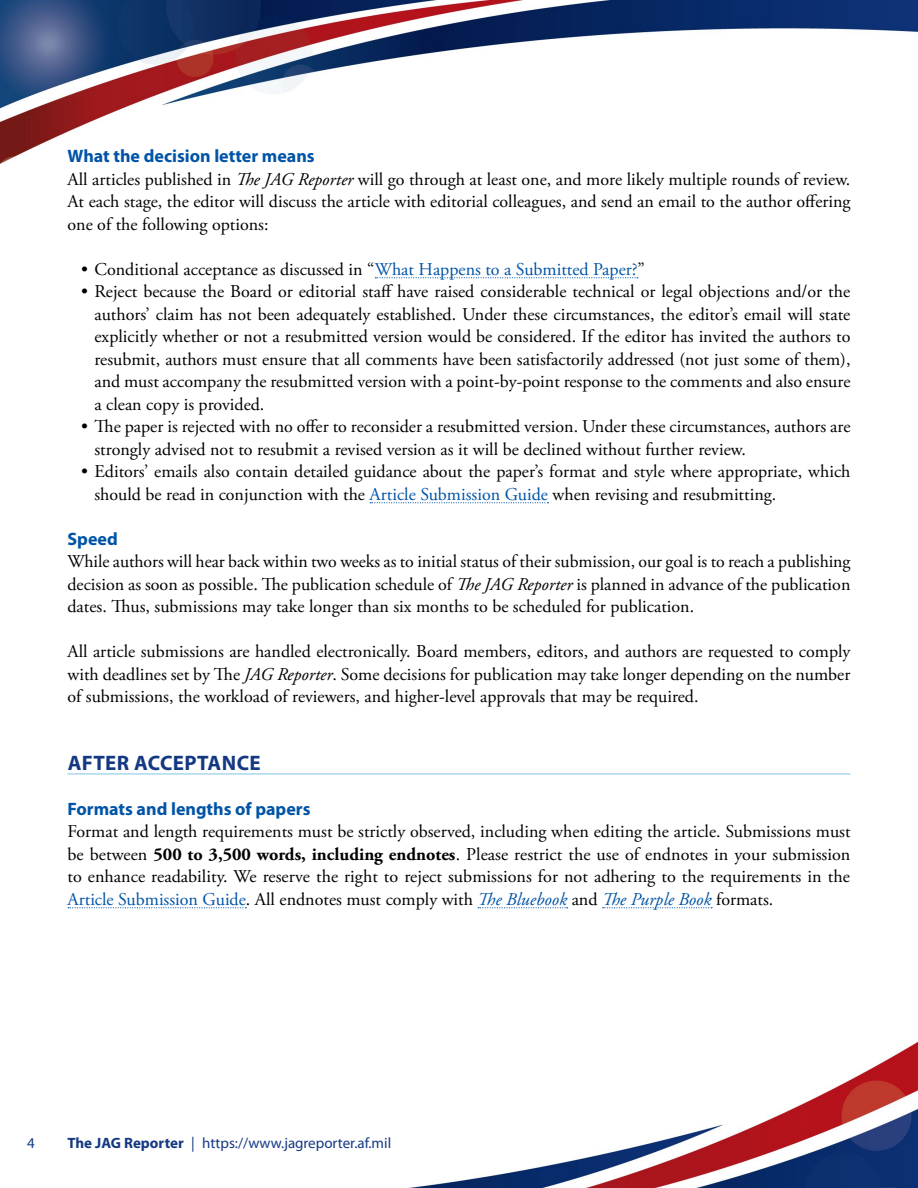
<style>
.page{position:relative;width:918px;height:1188px;background:#fff}
.page>*{position:absolute;margin:0;border:0;box-sizing:border-box;transform-origin:0 0}
.HD_1{font:700 21px "Myriad Pro";letter-spacing:.02em;color:#143983}
.t1{font:18px/22.5px "Adobe Garamond Pro";color:#000;text-align:justify}
.HD_2{font:700 18px "Myriad Pro";color:#0054a6}
.t2{font:15px "Myriad Pro";color:#143983}
.s1{font-style:italic}
.s2{color:#0054a6}
.s3{font-weight:700}
.s4{font-style:italic;color:#0054a6}
</style>
<div class="page">
<img style="left:408px;top:1041px;width:510px;height:147px">
<img style="left:0;top:0;width:918px;height:164px">
<svg style="left:375px;top:277px;width:263px;height:1px"></svg>
<svg style="left:370px;top:502px;width:178px;height:1px"></svg>
<hr style="left:68px;top:774px;width:782px;height:1px;background:#80c4e7">
<svg style="left:68px;top:907px;width:178px;height:1px"></svg>
<svg style="left:478px;top:907px;width:90px;height:1px"></svg>
<svg style="left:603px;top:907px;width:109px;height:1px"></svg>
<h1 class="HD_2" style="left:68px;top:144px;width:249px">What the decision letter means</h1>
<p class="t1" style="left:68px;top:168px;width:785px">All articles published in <span class="s1">The JAG Reporter</span> will go through at least one, and more likely multiple rounds of review.<br>At each stage, the editor will discuss the article with editorial colleagues, and send an email to the author offering one of the following options:</p>
<p class="t1" style="left:81px;top:258px;width:565px">• Conditional acceptance as discussed in “<span class="s2">What Happens to a Submitted Paper?</span>”</p>
<p class="t1" style="left:94px;top:281px;width:758px;text-indent:-14px">• Reject because the Board or editorial staff have raised considerable technical or legal objections and/or the authors’ claim has not been adequately established. Under these circumstances, the editor’s email will state explicitly whether or not a resubmitted version would be considered. If the editor has invited the authors to resubmit, authors must ensure that all comments have been satisfactorily addressed (not just some of them), and must accompany the resubmitted version with a point-by-point response to the comments and also ensure a clean copy is provided.</p>
<p class="t1" style="left:94px;top:416px;width:757px;text-indent:-14px">• The paper is rejected with no offer to reconsider a resubmitted version. Under these circumstances, authors are strongly advised not to resubmit a revised version as it will be declined without further review.</p>
<p class="t1" style="left:94px;top:461px;width:758px;text-indent:-14px">• Editors’ emails also contain detailed guidance about the paper’s format and style where appropriate, which should be read in conjunction with the <span class="s2">Article Submission Guide</span> when revising and resubmitting.</p>
<h1 class="HD_2" style="left:68px;top:527px;width:52px">Speed</h1>
<p class="t1" style="left:68px;top:551px;width:785px">While authors will hear back within two weeks as to initial status of their submission, our goal is to reach a publishing decision as soon as possible. The publication schedule of <span class="s1">The JAG Reporter</span> is planned in advance of the publication dates. Thus, submissions may take longer than six months to be scheduled for publication.</p>
<p class="t1" style="left:68px;top:641px;width:785px">All article submissions are handled electronically. Board members, editors, and authors are requested to comply with deadlines set by The <span class="s1">JAG Reporter</span>. Some decisions for publication may take longer depending on the number of submissions, the workload of reviewers, and higher-level approvals that may be required.</p>
<h1 class="HD_1" style="left:68px;top:749px;width:195px">AFTER ACCEPTANCE</h1>
<h1 class="HD_2" style="left:68px;top:797px;width:245px">Formats and lengths of papers</h1>
<p class="t1" style="left:68px;top:821px;width:785px">Format and length requirements must be strictly observed, including when editing the article. Submissions must be between <span class="s3">500 to 3,500 words, including endnotes</span>. Please restrict the use of endnotes in your submission to enhance readability. We reserve the right to reject submissions for not adhering to the requirements in the <span class="s2">Article Submission Guide</span>. All endnotes must comply with <span class="s4">The Bluebook</span> and <span class="s4">The Purple Book</span> formats.</p>
<p class="t2" style="left:27px;top:1134px;width:9px">4</p>
<p class="t2" style="left:68px;top:1134px;width:325px"><span class="s3">The JAG Reporter</span> | https://www.jagreporter.af.mil</p>
</div>
